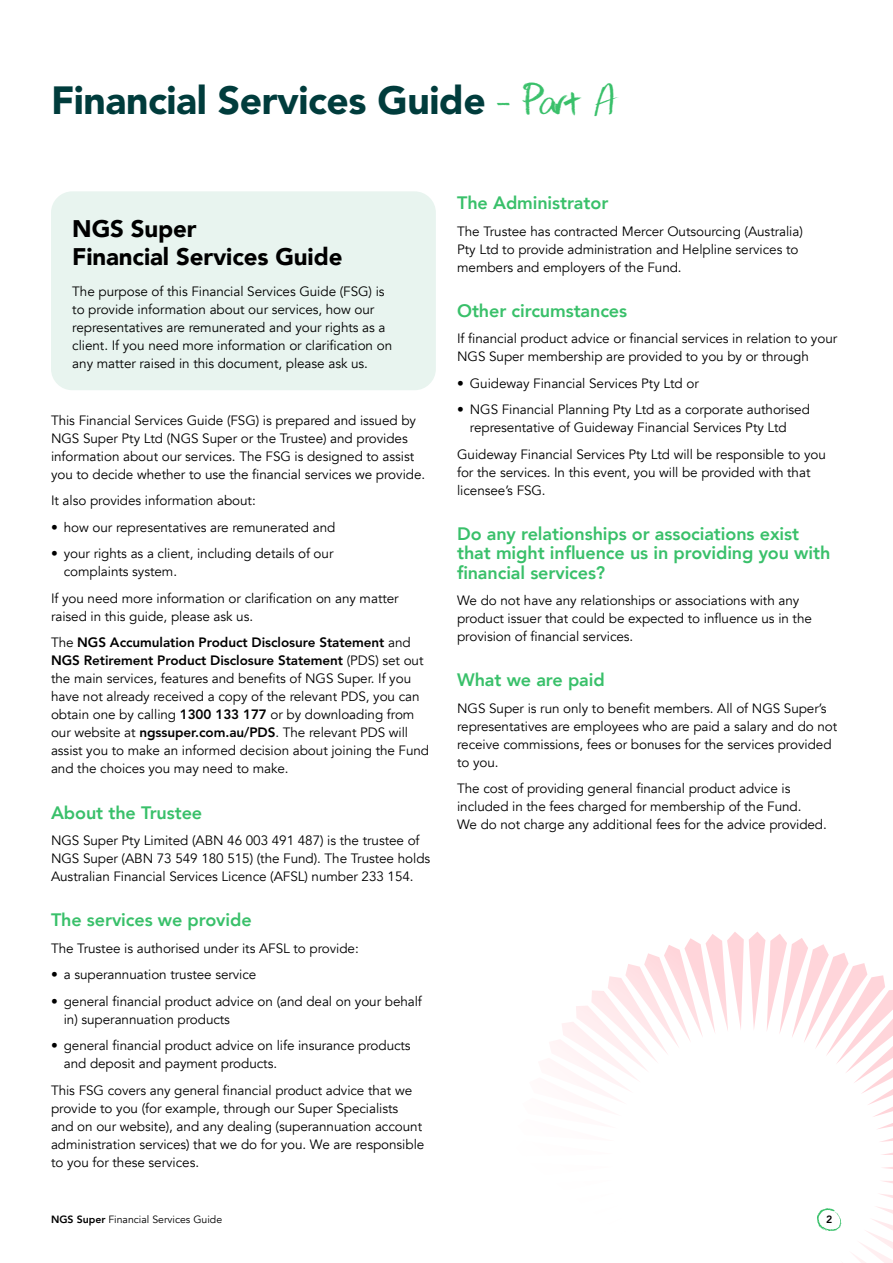
<style>
.page{position:relative;width:893px;height:1263px;background:#fff}
.page>*{position:absolute;margin:0;border:0;box-sizing:border-box;transform-origin:0 0}
.t1{font:900 39px "Avenir LT Std";letter-spacing:-.01em;color:#003c3c}
.t2{font:900 24px/28.5px "Avenir";letter-spacing:-.005em;color:#000}
.t3{font:800 18px/19.5px "Avenir";letter-spacing:-.005em;color:#39c06a}
.t4{font:13.5px/18px "Avenir";letter-spacing:-.005em;color:#000}
.t5{font:800 13.5px/18px "Avenir LT Std";letter-spacing:-.005em;color:#000}
.t6{font:10.5px "Avenir";color:#000}
.t7{font:800 10.5px "Avenir";color:#000}
.s1{font-family:"NGS Noteworthy";font-weight:400;color:#39c06a}
.s2{font-family:"Avenir";font-weight:400}
.s3{font-family:"Avenir LT Std";font-weight:800}
.s4{font-weight:800}
</style>
<div class="page">
<div style="left:51px;top:191px;width:385px;height:199px;background:#e8f4ef;border-radius:21px"></div>
<svg style="left:553px;top:932px;width:340px;height:331px"></svg>
<h1 class="t1" style="left:51px;top:77px;width:564px">Financial Services Guide <span class="s1">- Part A</span></h1>
<h2 class="t2" style="left:72px;top:213px;width:272px">NGS Super<br>Financial Services Guide</h2>
<p class="t4" style="left:72px;top:282px;width:321px">The purpose of this Financial Services Guide (FSG) is to provide information about our services, how our representatives are remunerated and your rights as a client. If you need more information or clarification on any matter raised in this document, please ask us.</p>
<p class="t4" style="left:51px;top:412px;width:376px">This Financial Services Guide (FSG) is prepared and issued by NGS Super Pty Ltd (NGS Super or the Trustee) and provides information about our services. The FSG is designed to assist you to decide whether to use the financial services we provide.</p>
<p class="t4" style="left:51px;top:492px;width:206px">It also provides information about:</p>
<p class="t4" style="left:51px;top:519px;width:286px">• how our representatives are remunerated and</p>
<p class="t4" style="left:64px;top:545px;width:271px;text-indent:-13px">• your rights as a client, including details of our complaints system.</p>
<p class="t4" style="left:51px;top:590px;width:349px">If you need more information or clarification on any matter raised in this guide, please ask us.</p>
<p class="t5" style="left:51px;top:634px;width:374px"><span class="s2">The</span> NGS Accumulation Product Disclosure Statement <span class="s2">and<br></span>NGS Retirement Product Disclosure Statement <span class="s2">(PDS) set out</span></p>
<p class="t4" style="left:51px;top:670px;width:380px">the main services, features and benefits of NGS Super. If you have not already received a copy of the relevant PDS, you can obtain one by calling <span class="s3">1300 133 177</span> or by downloading from our website at <span class="s3">ngssuper.com.au/PDS</span>. The relevant PDS will assist you to make an informed decision about joining the Fund and the choices you may need to make.</p>
<h3 class="t3" style="left:51px;top:802px;width:153px">About the Trustee</h3>
<p class="t4" style="left:51px;top:832px;width:381px">NGS Super Pty Limited (ABN 46 003 491 487) is the trustee of<br>NGS Super (ABN 73 549 180 515) (the Fund). The Trustee holds<br>Australian Financial Services Licence (AFSL) number 233 154.</p>
<h3 class="t3" style="left:51px;top:910px;width:202px">The services we provide</h3>
<p class="t4" style="left:51px;top:939px;width:309px">The Trustee is authorised under its AFSL to provide:</p>
<p class="t4" style="left:51px;top:966px;width:207px">• a superannuation trustee service</p>
<p class="t4" style="left:64px;top:992px;width:360px;text-indent:-13px">• general financial product advice on (and deal on your behalf in) superannuation products</p>
<p class="t4" style="left:64px;top:1037px;width:348px;text-indent:-13px">• general financial product advice on life insurance products and deposit and payment products.</p>
<p class="t4" style="left:51px;top:1081px;width:375px">This FSG covers any general financial product advice that we provide to you (for example, through our Super Specialists<br>and on our website), and any dealing (superannuation account administration services) that we do for you. We are responsible to you for these services.</p>
<h3 class="t3" style="left:457px;top:193px;width:153px">The Administrator</h3>
<p class="t4" style="left:457px;top:222px;width:347px">The Trustee has contracted Mercer Outsourcing (Australia)<br>Pty Ltd to provide administration and Helpline services to members and employers of the Fund.</p>
<h3 class="t3" style="left:457px;top:301px;width:172px">Other circumstances</h3>
<p class="t4" style="left:457px;top:330px;width:382px">If financial product advice or financial services in relation to your<br>NGS Super membership are provided to you by or through</p>
<p class="t4" style="left:457px;top:374px;width:243px">• Guideway Financial Services Pty Ltd or</p>
<p class="t4" style="left:470px;top:401px;width:342px;text-indent:-13px">• NGS Financial Planning Pty Ltd as a corporate authorised representative of Guideway Financial Services Pty Ltd</p>
<p class="t4" style="left:457px;top:445px;width:370px">Guideway Financial Services Pty Ltd will be responsible to you for the services. In this event, you will be provided with that licensee’s FSG.</p>
<h3 class="t3" style="left:457px;top:524px;width:375px">Do any relationships or associations exist that might influence us in providing you with financial services?</h3>
<p class="t4" style="left:457px;top:592px;width:356px">We do not have any relationships or associations with any product issuer that could be expected to influence us in the provision of financial services.</p>
<h3 class="t3" style="left:457px;top:670px;width:149px">What we are paid</h3>
<p class="t4" style="left:457px;top:700px;width:382px">NGS Super is run only to benefit members. All of NGS Super’s representatives are employees who are paid a salary and do not receive commissions, fees or bonuses for the services provided to you.</p>
<p class="t4" style="left:457px;top:780px;width:371px">The cost of providing general financial product advice is included in the fees charged for membership of the Fund.<br>We do not charge any additional fees for the advice provided.</p>
<p class="t6" style="left:51px;top:1213px;width:173px"><span class="s4">NGS Super</span> Financial Services Guide</p>
<p class="t7" style="left:826px;top:1211px;width:8px">2</p>
</div>
